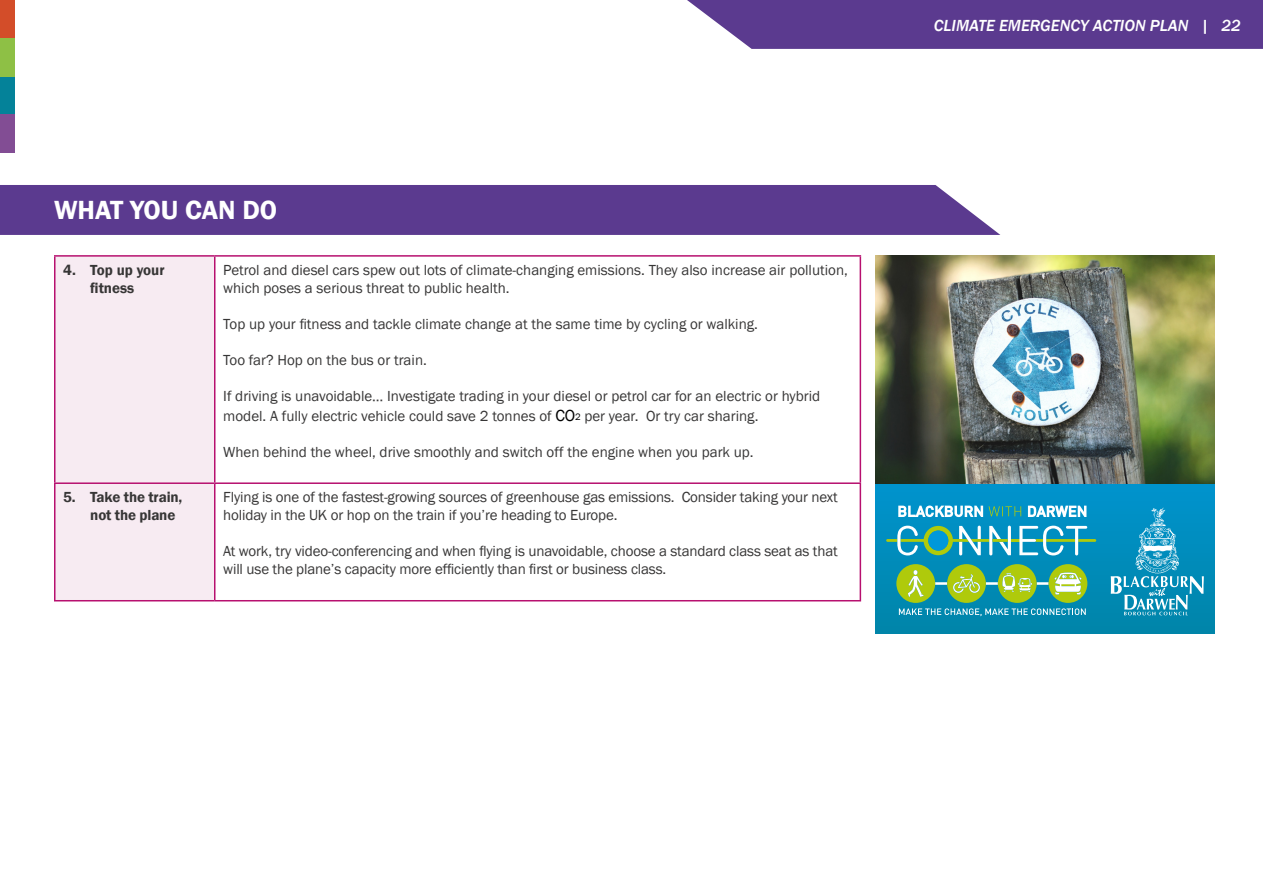
<style>
.page{position:relative;width:1263px;height:893px;background:#fff}
.page>*{position:absolute;margin:0;border:0;box-sizing:border-box;transform-origin:0 0}
.t1{font:600 27px "Franklin Gothic";color:#fff}
.t2{font:italic 500 16.5px "Franklin Gothic";color:#fff}
.t3{font:15px/18px "Franklin Gothic";color:#373636}
.t4{font:600 15px/18px "Franklin Gothic";letter-spacing:-.01em;color:#373636;text-align:center}
.s1{font-size:16.5px;color:#000}
.s2{font-size:9.6px;color:#000}
</style>
<div class="page">
<div style="left:0;top:185px;width:1000px;height:50px;background:#5b3a8f"></div>
<div style="left:56px;top:257px;width:158px;height:343px;background:#f7ebf2"></div>
<hr style="left:54px;top:255px;width:161px;height:2px;background:#b7106f">
<hr style="left:54px;top:257px;width:2px;height:225px;background:#b7106f">
<hr style="left:54px;top:482px;width:161px;height:2px;background:#b7106f">
<hr style="left:54px;top:484px;width:2px;height:116px;background:#b7106f">
<hr style="left:54px;top:600px;width:161px;height:1px;background:#b7106f">
<hr style="left:215px;top:255px;width:646px;height:2px;background:#b7106f">
<hr style="left:214px;top:257px;width:1px;height:225px;background:#b7106f">
<hr style="left:860px;top:257px;width:1px;height:225px;background:#b7106f">
<hr style="left:215px;top:482px;width:646px;height:2px;background:#b7106f">
<hr style="left:214px;top:484px;width:1px;height:116px;background:#b7106f">
<hr style="left:860px;top:484px;width:1px;height:116px;background:#b7106f">
<hr style="left:215px;top:600px;width:646px;height:1px;background:#b7106f">
<img style="left:875px;top:255px;width:339px;height:230px">
<div style="left:875px;top:485px;width:339px;height:149px;background:linear-gradient(to bottom,#0294cd,#0085a8)"></div>
<svg style="left:1111px;top:508px;width:93px;height:107px;background:#2a9ec5"></svg>
<svg style="left:886px;top:526px;width:210px;height:29px;background:#49acb7"></svg>
<svg style="left:1028px;top:506px;width:58px;height:11px"></svg>
<svg style="left:896px;top:564px;width:191px;height:52px;background:#64b07b"></svg>
<svg style="left:898px;top:506px;width:123px;height:11px"></svg>
<div style="left:0;top:0;width:15px;height:38px;background:#d34d29"></div>
<div style="left:0;top:77px;width:15px;height:38px;background:#048299"></div>
<div style="left:0;top:38px;width:15px;height:39px;background:#8ec045"></div>
<div style="left:0;top:115px;width:15px;height:38px;background:#824d94"></div>
<svg style="left:687px;top:0;width:576px;height:49px;background:#644595"></svg>
<h1 class="t1" style="left:54px;top:193px;width:225px">WHAT YOU CAN DO</h1>
<p class="t4" style="left:63px;top:261px;width:103px">4. Top up your fitness</p>
<p class="t3" style="left:223px;top:261px;width:626px">Petrol and diesel cars spew out lots of climate-changing emissions. They also increase air pollution, which poses a serious threat to public health.</p>
<p class="t3" style="left:223px;top:315px;width:536px">Top up your fitness and tackle climate change at the same time by cycling or walking.</p>
<p class="t3" style="left:223px;top:351px;width:205px">Too far? Hop on the bus or train.</p>
<p class="t3" style="left:223px;top:386px;width:598px;line-height:19.8px">If driving is unavoidable… Investigate trading in your diesel or petrol car for an electric or hybrid model. A fully electric vehicle could save 2 tonnes of <span class="s1">CO</span><span class="s2">2</span> per year. Or try car sharing.</p>
<p class="t3" style="left:223px;top:443px;width:532px">When behind the wheel, drive smoothly and switch off the engine when you park up.</p>
<p class="t4" style="left:90px;top:488px;width:94px;text-align:left;text-indent:-27px">5. Take the train, not the plane</p>
<p class="t3" style="left:223px;top:489px;width:616px">Flying is one of the fastest-growing sources of greenhouse gas emissions. Consider taking your next holiday in the UK or hop on the train if you’re heading to Europe.</p>
<p class="t3" style="left:223px;top:543px;width:616px">At work, try video-conferencing and when flying is unavoidable, choose a standard class seat as that will use the plane’s capacity more efficiently than first or business class.</p>
<p class="t2" style="left:934px;top:16px;width:308px">CLIMATE EMERGENCY ACTION PLAN | 22</p>
</div>
